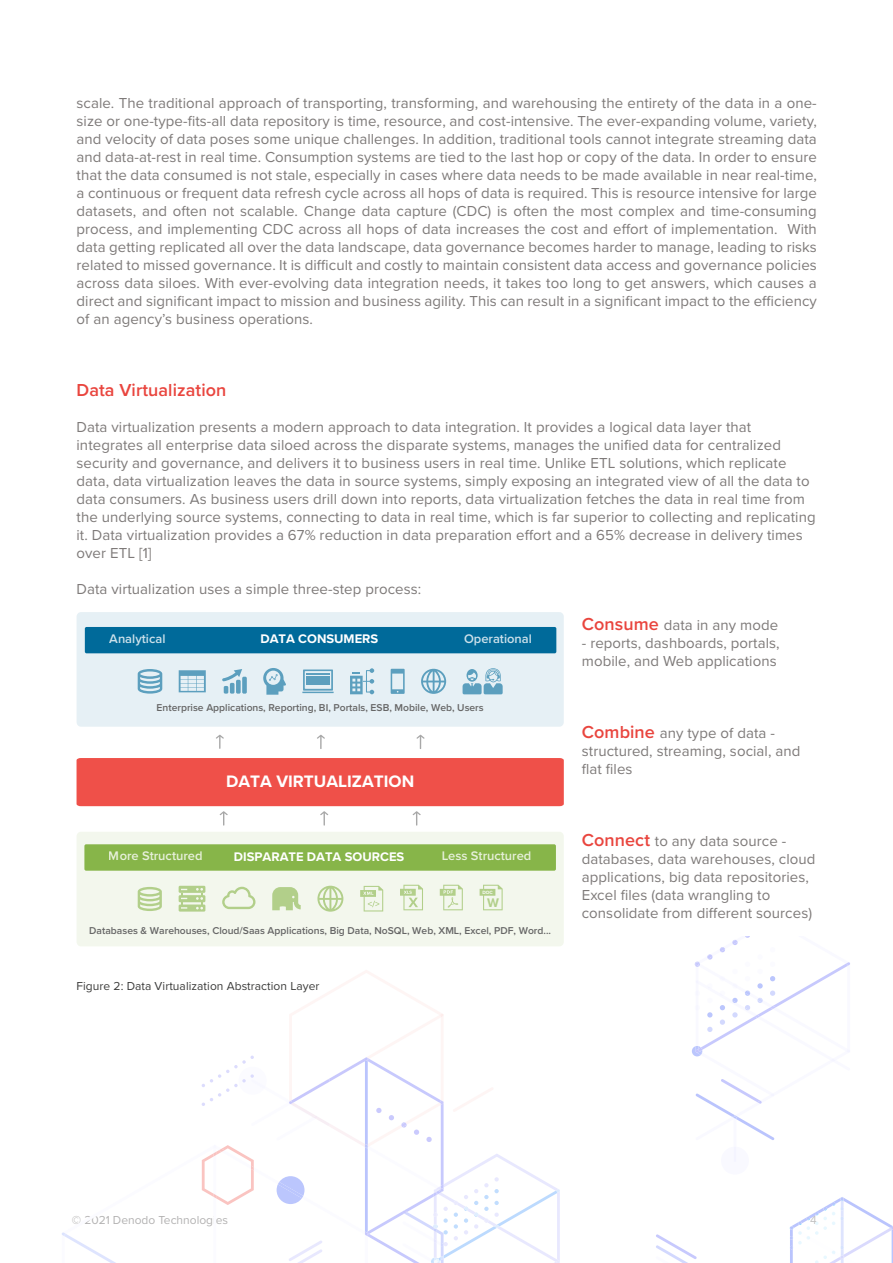
<style>
.page{position:relative;width:893px;height:1263px;background:#fff}
.page>*{position:absolute;margin:0;border:0;box-sizing:border-box;transform-origin:0 0}
.t1{font:600 18px "Proxima Nova";letter-spacing:.005em;color:#e9453e}
.t2{font:700 17.25px "Proxima Nova";color:#fff}
.t3{font:15px/18px "Proxima Nova";letter-spacing:.005em;color:#7e7a79}
.t4{font:700 13.05px "Proxima Nova";color:#87b549}
.t5{font:600 12.9px "Proxima Nova";color:#fff}
.t6{font:700 12.9px "Proxima Nova";color:#fff}
.t7{font:12px "Proxima Nova";letter-spacing:.005em;color:#3c3c3b}
.t8{font:12px "Proxima Nova";color:#b3b2b2}
.t9{font:12px "Proxima Nova";color:#c2c2c2}
.t10{font:600 10.35px "Proxima Nova";color:#666}
.t11{font:700 4.8px "Proxima Nova";color:#fff}
.s1{font-weight:600;font-size:18px;color:#e9453e}
</style>
<div class="page">
<svg style="left:656px;top:1234px;width:41px;height:29px"></svg>
<svg style="left:692px;top:936px;width:158px;height:225px"></svg>
<svg style="left:62px;top:970px;width:498px;height:293px"></svg>
<svg style="left:790px;top:1197px;width:103px;height:66px"></svg>
<svg style="left:77px;top:832px;width:487px;height:114px;background:#d7e6c3"></svg>
<svg style="left:400px;top:885px;width:23px;height:25px"></svg>
<svg style="left:360px;top:886px;width:23px;height:25px"></svg>
<svg style="left:440px;top:885px;width:23px;height:25px"></svg>
<svg style="left:480px;top:885px;width:23px;height:25px"></svg>
<svg style="left:272px;top:887px;width:29px;height:23px"></svg>
<svg style="left:317px;top:886px;width:26px;height:26px"></svg>
<svg style="left:138px;top:887px;width:24px;height:24px"></svg>
<svg style="left:179px;top:886px;width:26px;height:25px"></svg>
<svg style="left:222px;top:887px;width:33px;height:22px"></svg>
<svg style="left:77px;top:612px;width:487px;height:115px;background:#accede"></svg>
<svg style="left:391px;top:669px;width:14px;height:25px"></svg>
<svg style="left:463px;top:668px;width:40px;height:26px"></svg>
<hr style="left:302px;top:692px;width:32px;height:1px;background:#006a9a">
<svg style="left:303px;top:669px;width:30px;height:22px"></svg>
<div style="left:306px;top:676px;width:8px;height:9px;background:#5c9fbe"></div>
<div style="left:322px;top:676px;width:8px;height:9px;background:#5c9fbe"></div>
<div style="left:314px;top:676px;width:8px;height:9px;background:#5c9fbe"></div>
<svg style="left:421px;top:669px;width:25px;height:25px"></svg>
<svg style="left:263px;top:668px;width:23px;height:27px"></svg>
<svg style="left:222px;top:669px;width:25px;height:25px"></svg>
<svg style="left:350px;top:668px;width:24px;height:26px"></svg>
<svg style="left:138px;top:669px;width:24px;height:25px"></svg>
<svg style="left:179px;top:670px;width:27px;height:22px"></svg>
<svg style="left:216px;top:735px;width:8px;height:14px"></svg>
<svg style="left:317px;top:735px;width:8px;height:14px"></svg>
<svg style="left:416px;top:735px;width:8px;height:14px"></svg>
<svg style="left:77px;top:758px;width:487px;height:67px"></svg>
<p class="t3" style="left:77px;top:93px;width:742px;text-align:justify">scale. The traditional approach of transporting, transforming, and warehousing the entirety of the data in a one&shy;size or one-type-fits-all data repository is time, resource, and cost-intensive. The ever-expanding volume, variety, and velocity of data poses some unique challenges. In addition, traditional tools cannot integrate streaming data and data-at-rest in real time. Consumption systems are tied to the last hop or copy of the data. In order to ensure that the data consumed is not stale, especially in cases where data needs to be made available in near real-time, a continuous or frequent data refresh cycle across all hops of data is required. This is resource intensive for large datasets, and often not scalable. Change data capture (CDC) is often the most complex and time-consuming process, and implementing CDC across all hops of data increases the cost and effort of implementation. With data getting replicated all over the data landscape, data governance becomes harder to manage, leading to risks related to missed governance. It is difficult and costly to maintain consistent data access and governance policies across data siloes. With ever-evolving data integration needs, it takes too long to get answers, which causes a direct and significant impact to mission and business agility. This can result in a significant impact to the efficiency of an agency’s business operations.</p>
<p class="t1" style="left:77px;top:377px;width:151px">Data Virtualization</p>
<p class="t3" style="left:77px;top:417px;width:741px">Data virtualization presents a modern approach to data integration. It provides a logical data layer that integrates all enterprise data siloed across the disparate systems, manages the unified data for centralized security and governance, and delivers it to business users in real time. Unlike ETL solutions, which replicate data, data virtualization leaves the data in source systems, simply exposing an integrated view of all the data to data consumers. As business users drill down into reports, data virtualization fetches the data in real time from the underlying source systems, connecting to data in real time, which is far superior to collecting and replicating it. Data virtualization provides a 67% reduction in data preparation effort and a 65% decrease in delivery times over ETL [1]</p>
<p class="t3" style="left:77px;top:579px;width:346px">Data virtualization uses a simple three-step process:</p>
<p class="t5" style="left:109px;top:629px;width:58px">Analytical</p>
<p class="t6" style="left:260px;top:629px;width:119px">DATA CONSUMERS</p>
<p class="t5" style="left:464px;top:629px;width:69px">Operational</p>
<p class="t10" style="left:157px;top:700px;width:329px">Enterprise Applications, Reporting, BI, Portals, ESB, Mobile, Web, Users</p>
<p class="t2" style="left:226px;top:768px;width:190px">DATA VIRTUALIZATION</p>
<p class="t5" style="left:109px;top:846px;width:95px">More Structured</p>
<p class="t6" style="left:234px;top:847px;width:172px">DISPARATE DATA SOURCES</p>
<p class="t5" style="left:442px;top:846px;width:91px">Less Structured</p>
<p class="t11" style="left:482px;top:889px;width:12px">DOC</p>
<p class="t4" style="left:487px;top:892px;width:13px">W</p>
<p class="t10" style="left:89px;top:922px;width:463px">Databases &amp; Warehouses, Cloud/Saas Applications, Big Data, NoSQL, Web, XML, Excel, PDF, Word...</p>
<p class="t7" style="left:77px;top:977px;width:244px">Figure 2: Data Virtualization Abstraction Layer</p>
<p class="t3" style="left:582px;top:615px;width:198px"><span class="s1">Consume</span> data in any mode</p>
<p class="t3" style="left:582px;top:633px;width:199px">- reports, dashboards, portals, mobile, and Web applications</p>
<p class="t3" style="left:582px;top:723px;width:220px"><span class="s1">Combine</span> any type of data - structured, streaming, social, and flat files</p>
<p class="t3" style="left:582px;top:831px;width:235px"><span class="s1">Connect</span> to any data source - databases, data warehouses, cloud applications, big data repositories, Excel files (data wrangling to consolidate from different sources)</p>
<p class="t8" style="left:72px;top:1211px;width:158px">© 2021 Denodo Technologies</p>
<p class="t9" style="left:810px;top:1211px;width:8px">4</p>
</div>
